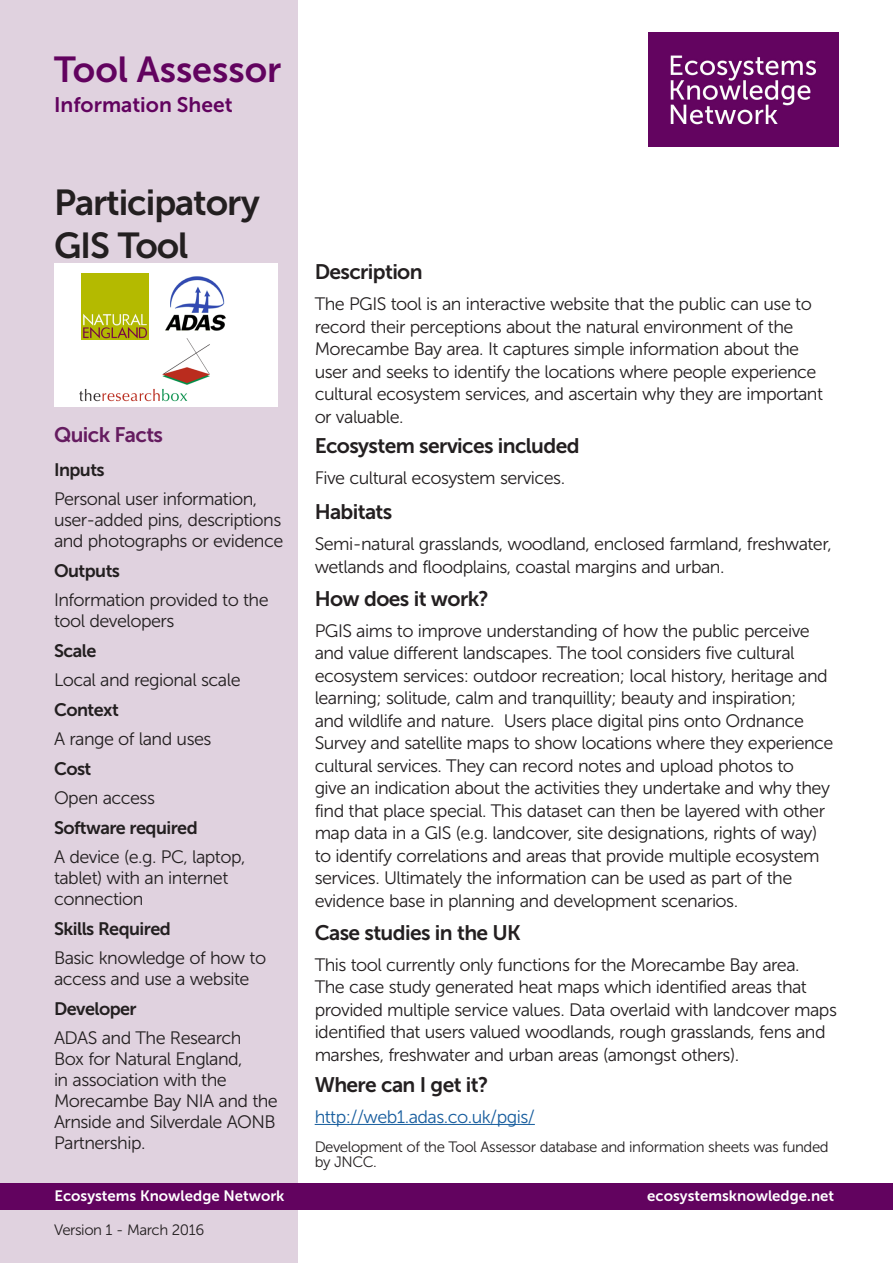
<style>
.page{position:relative;width:893px;height:1263px;background:#fff}
.page>*{position:absolute;margin:0;border:0;box-sizing:border-box;transform-origin:0 0}
.Body_Text{font:36px/43.3px "Museo Sans 700";letter-spacing:-.03em;color:#231f20}
.Heading_1{font:36px "Museo Sans 700";color:#62035f}
.Body_Text-2{font:21px "Museo Sans 700";letter-spacing:-.03em;color:#231f20}
.Heading_1-2{font:21px "Museo Sans 700";color:#62035f}
.Body_Text-3{font:21px "Museo Sans 700";letter-spacing:-.03em;color:#651c60}
.Body_Text-4{font:18px/22.5px "Museo Sans 300";letter-spacing:-.03em;color:#231f20}
.Body_Text-5{font:18px "Museo Sans 700";letter-spacing:-.03em;color:#231f20}
.Body_Text-6{font:18px "Museo Sans 300";letter-spacing:-.03em;color:#175d9e}
.Body_Text-7{font:15px/15px "Museo Sans 300";letter-spacing:-.03em;color:#231f20}
.t1{font:15px "Museo Sans 700";color:#fff}
</style>
<div class="page">
<div style="left:0;top:0;width:298px;height:1263px;background:#e0d2df"></div>
<div style="left:54px;top:263px;width:224px;height:144px;background:#fff"></div>
<div style="left:0;top:1183px;width:893px;height:27px;background:#62035f"></div>
<hr style="left:315px;top:1124px;width:220px;height:1px;background:#175d9e">
<img style="left:648px;top:32px;width:191px;height:115px">
<img style="left:79px;top:338px;width:131px;height:64px">
<img style="left:165px;top:276px;width:61px;height:55px">
<img style="left:82px;top:273px;width:66px;height:66px">
<p class="Heading_1" style="left:54px;top:49px;width:229px">Tool Assessor</p>
<p class="Heading_1-2" style="left:54px;top:93px;width:180px">Information Sheet</p>
<p class="Body_Text" style="left:54px;top:181px;width:207px">Participatory<br>GIS Tool</p>
<p class="Body_Text-3" style="left:54px;top:423px;width:111px">Quick Facts</p>
<p class="Body_Text-5" style="left:54px;top:459px;width:52px">Inputs</p>
<p class="Body_Text-4" style="left:54px;top:489px;width:231px;line-height:21px">Personal user information, user-added pins, descriptions and photographs or evidence</p>
<p class="Body_Text-5" style="left:54px;top:560px;width:68px">Outputs</p>
<p class="Body_Text-4" style="left:54px;top:590px;width:216px;line-height:21px">Information provided to the tool developers</p>
<p class="Body_Text-5" style="left:54px;top:640px;width:44px">Scale</p>
<p class="Body_Text-4" style="left:54px;top:669px;width:188px">Local and regional scale</p>
<p class="Body_Text-5" style="left:54px;top:699px;width:66px">Context</p>
<p class="Body_Text-4" style="left:54px;top:728px;width:159px">A range of land uses</p>
<p class="Body_Text-5" style="left:54px;top:758px;width:39px">Cost</p>
<p class="Body_Text-4" style="left:54px;top:787px;width:103px">Open access</p>
<p class="Body_Text-5" style="left:54px;top:817px;width:145px">Software required</p>
<p class="Body_Text-4" style="left:54px;top:847px;width:193px;line-height:21px">A device (e.g. PC, laptop, tablet) with an internet connection</p>
<p class="Body_Text-5" style="left:54px;top:918px;width:118px">Skills Required</p>
<p class="Body_Text-4" style="left:54px;top:948px;width:214px;line-height:21px">Basic knowledge of how to access and use a website</p>
<p class="Body_Text-5" style="left:54px;top:998px;width:84px">Developer</p>
<p class="Body_Text-4" style="left:54px;top:1028px;width:225px;line-height:21px">ADAS and The Research<br>Box for Natural England,<br>in association with the<br>Morecambe Bay NIA and the<br>Arnside and Silverdale AONB<br>Partnership.</p>
<p class="t1" style="left:54px;top:1187px;width:232px">Ecosystems Knowledge Network</p>
<p class="Body_Text-7" style="left:54px;top:1222px;width:152px">Version 1 - March 2016</p>
<p class="Body_Text-2" style="left:315px;top:260px;width:110px">Description</p>
<p class="Body_Text-4" style="left:315px;top:293px;width:510px">The PGIS tool is an interactive website that the public can use to record their perceptions about the natural environment of the Morecambe Bay area. It captures simple information about the user and seeks to identify the locations where people experience cultural ecosystem services, and ascertain why they are important or valuable.</p>
<p class="Body_Text-2" style="left:315px;top:434px;width:266px">Ecosystem services included</p>
<p class="Body_Text-4" style="left:315px;top:467px;width:252px">Five cultural ecosystem services.</p>
<p class="Body_Text-2" style="left:315px;top:500px;width:79px">Habitats</p>
<p class="Body_Text-4" style="left:315px;top:533px;width:519px">Semi-natural grasslands, woodland, enclosed farmland, freshwater, wetlands and floodplains, coastal margins and urban.</p>
<p class="Body_Text-2" style="left:315px;top:587px;width:176px">How does it work?</p>
<p class="Body_Text-4" style="left:315px;top:619px;width:520px">PGIS aims to improve understanding of how the public perceive and value different landscapes. The tool considers five cultural ecosystem services: outdoor recreation; local history, heritage and learning; solitude, calm and tranquillity; beauty and inspiration;<br>and wildlife and nature. Users place digital pins onto Ordnance Survey and satellite maps to show locations where they experience cultural services. They can record notes and upload photos to<br>give an indication about the activities they undertake and why they find that place special. This dataset can then be layered with other map data in a GIS (e.g. landcover, site designations, rights of way) to identify correlations and areas that provide multiple ecosystem services. Ultimately the information can be used as part of the evidence base in planning and development scenarios.</p>
<p class="Body_Text-2" style="left:315px;top:921px;width:208px">Case studies in the UK</p>
<p class="Body_Text-4" style="left:315px;top:953px;width:524px">This tool currently only functions for the Morecambe Bay area.<br>The case study generated heat maps which identified areas that provided multiple service values. Data overlaid with landcover maps identified that users valued woodlands, rough grasslands, fens and marshes, freshwater and urban areas (amongst others).</p>
<p class="Body_Text-2" style="left:315px;top:1073px;width:175px">Where can I get it?</p>
<p class="Body_Text-6" style="left:315px;top:1107px;width:222px">http://web1.adas.co.uk/pgis/</p>
<p class="Body_Text-7" style="left:315px;top:1139px;width:515px">Development of the Tool Assessor database and information sheets was funded by JNCC.</p>
<p class="t1" style="left:647px;top:1187px;width:188px">ecosystemsknowledge.net</p>
</div>
